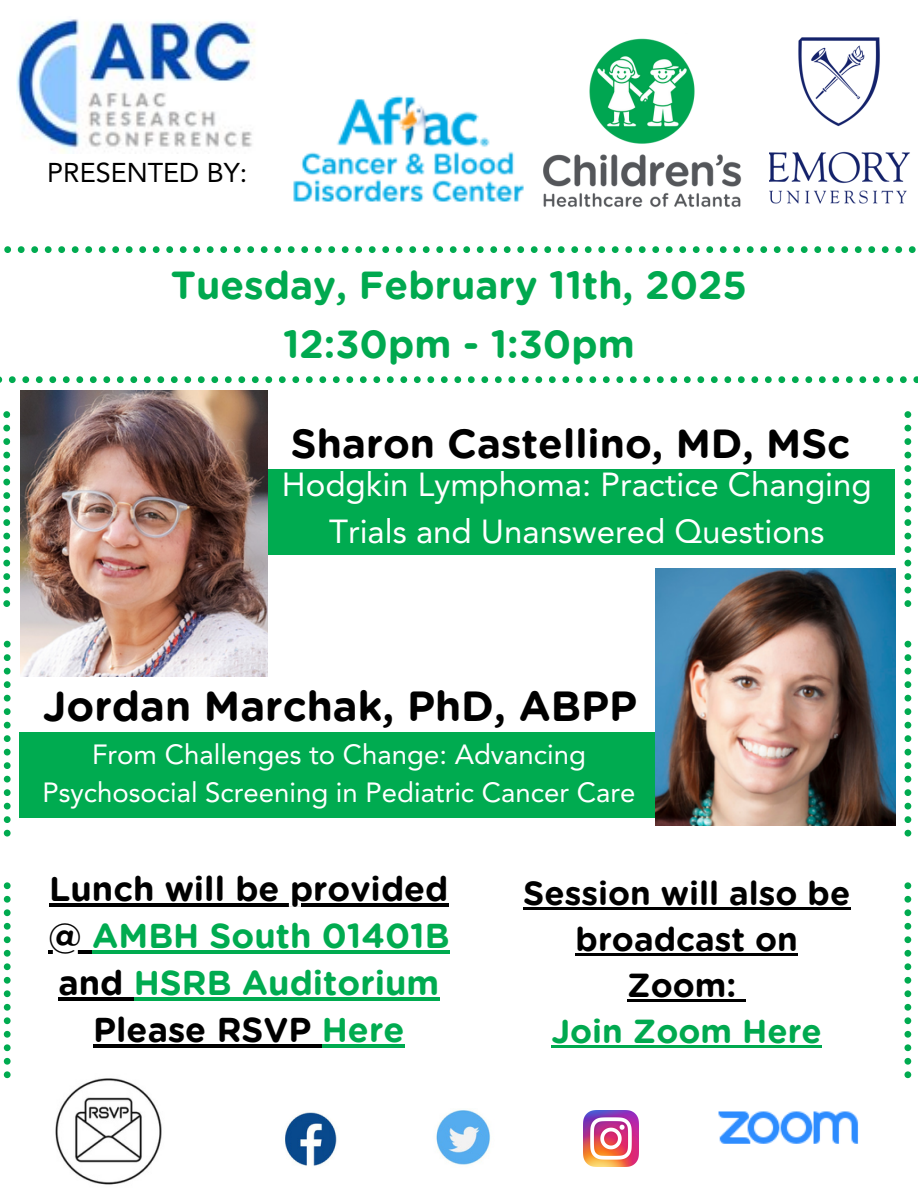
<style>
.page{position:relative;width:918px;height:1188px;background:#fff}
.page>*{position:absolute;margin:0;border:0;box-sizing:border-box;transform-origin:0 0}
.t1{font:700 42px "Gotham Rounded";color:#000}
.t2{font:700 40.5px "Gotham Rounded";color:#000}
.t3{font:700 39px "Gotham Rounded";color:#00a94f}
.t4{font:700 34.35px/47.2px "Gotham Rounded";color:#00ab50;text-align:center}
.t5{font:700 34.35px "Gotham Rounded";color:#000}
.t6{font:700 33.3px/46.2px "Gotham Rounded";color:#000;text-align:center}
.t7{font:33px/46.2px "Avenir LT Std";color:#fff;text-align:center}
.t8{font:27.6px/38.1px "Avenir LT Std";color:#fff;text-align:center}
.t9{font:27px "Avenir LT Std";color:#000}
.s1{color:#000}
.s2{color:#00a94f}
</style>
<div class="page">
<img style="left:769px;top:37px;width:141px;height:167px">
<img style="left:543px;top:38px;width:199px;height:170px">
<svg style="left:4px;top:246px;width:912px;height:7px"></svg>
<svg style="left:0;top:376px;width:918px;height:7px"></svg>
<svg style="left:3px;top:411px;width:7px;height:196px"></svg>
<svg style="left:904px;top:411px;width:7px;height:196px"></svg>
<img style="left:583px;top:1111px;width:55px;height:55px">
<img style="left:285px;top:1112px;width:52px;height:54px">
<img style="left:436px;top:1110px;width:55px;height:55px">
<img style="left:55px;top:1078px;width:107px;height:107px">
<img style="left:293px;top:95px;width:231px;height:107px">
<svg style="left:4px;top:641px;width:7px;height:196px"></svg>
<svg style="left:905px;top:641px;width:6px;height:196px"></svg>
<div style="left:240px;top:469px;width:655px;height:86px;background:#00ab50"></div>
<svg style="left:4px;top:882px;width:7px;height:196px"></svg>
<svg style="left:904px;top:882px;width:7px;height:196px"></svg>
<img style="left:718px;top:1111px;width:141px;height:33px">
<img style="left:17px;top:19px;width:238px;height:134px">
<div style="left:19px;top:732px;width:661px;height:85px;background:#00ab50"></div>
<img style="left:21px;top:391px;width:246px;height:286px">
<img style="left:655px;top:569px;width:240px;height:256px">
<hr style="left:49px;top:903px;width:400px;height:3px;background:#000">
<svg style="left:48px;top:950px;width:44px;height:4px"></svg>
<hr style="left:92px;top:950px;width:26px;height:4px;background:#00ab50">
<hr style="left:118px;top:950px;width:332px;height:4px;background:#00ab50">
<hr style="left:59px;top:997px;width:75px;height:4px;background:#000">
<hr style="left:134px;top:997px;width:305px;height:4px;background:#00ab50">
<hr style="left:93px;top:1045px;width:229px;height:3px;background:#000">
<hr style="left:322px;top:1045px;width:82px;height:3px;background:#00ab50">
<hr style="left:523px;top:907px;width:327px;height:3px;background:#000">
<hr style="left:576px;top:953px;width:222px;height:3px;background:#000">
<hr style="left:627px;top:1000px;width:109px;height:2px;background:#000">
<svg style="left:736px;top:1000px;width:10px;height:2px"></svg>
<hr style="left:551px;top:1046px;width:271px;height:2px;background:#00a94f">
<p class="t9" style="left:47px;top:161px;width:202px">PRESENTED BY:</p>
<h3 class="t3" style="left:171px;top:268px;width:578px">Tuesday, February 11th, 2025</h3>
<h1 class="t3" style="left:283px;top:327px;width:353px">12:30pm - 1:30pm</h1>
<p class="t2" style="left:291px;top:425px;width:561px">Sharon Castellino, MD, MSc</p>
<p class="t7" style="left:282px;top:465px;width:591px">Hodgkin Lymphoma: Practice Changing<br>Trials and Unanswered Questions</p>
<p class="t1" style="left:43px;top:687px;width:596px">Jordan Marchak, PhD, ABPP</p>
<p class="t8" style="left:42px;top:738px;width:595px">From Challenges to Change: Advancing<br>Psychosocial Screening in Pediatric Cancer Care</p>
<p class="t5" style="left:49px;top:873px;width:401px">Lunch will be provided</p>
<p class="t4" style="left:48px;top:914px;width:403px"><span class="s1">@</span> AMBH South 01401B <span class="s1">and</span> HSRB Auditorium<br><span class="s1">Please RSVP</span> Here</p>
<h1 class="t6" style="left:523px;top:872px;width:329px">Session will also be broadcast on<br>Zoom:<br><span class="s2">Join Zoom Here</span></h1>
</div>
